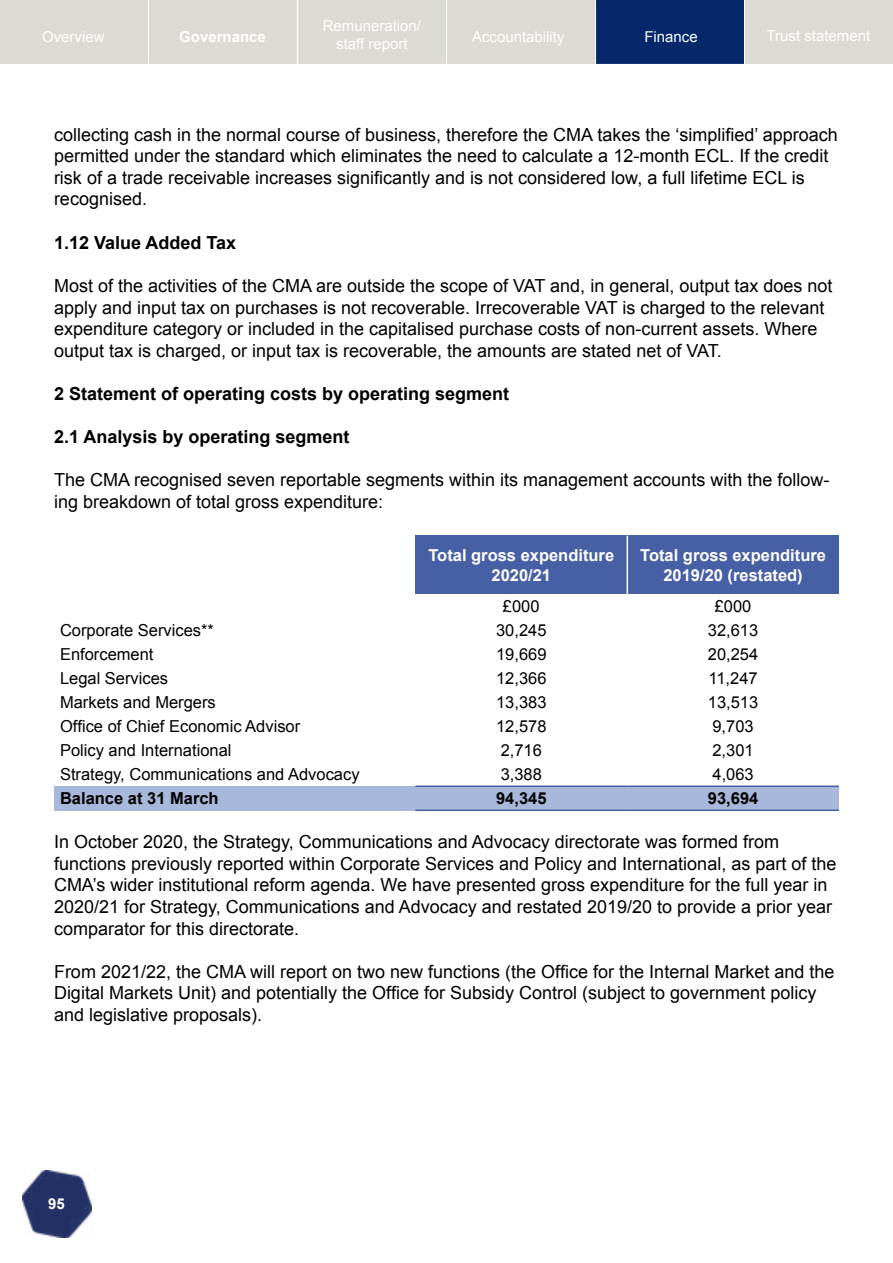
<style>
.page{position:relative;width:893px;height:1263px;background:#fff}
.page>*{position:absolute;margin:0;border:0;box-sizing:border-box;transform-origin:0 0}
.t1{font:18px/21.6px "Arial";color:#000}
.t2{font:18px/21.6px "Arial MT2";color:#000}
.t3{font:700 18px "Arial";color:#000}
.t4{font:16.5px/24px "Arial";color:#000}
.t5{font:700 16.5px "Arial";color:#fff}
.t6{font:16.5px "Arial MT2";color:#000}
.t7{font:700 16.5px/24px "Arial";color:#000}
.t8{font:15px/18px "Arial";color:#fff;text-align:center}
.t9{font:700 15px "Arial";color:#fff}
.s1{font-family:"Arial"}
.s2{font-weight:700}
.s3{font-weight:400}
</style>
<div class="page">
<img style="left:22px;top:1170px;width:69px;height:67px">
<div style="left:415px;top:535px;width:212px;height:59px;background:#475fa4"></div>
<div style="left:627px;top:535px;width:212px;height:59px;background:#475fa4"></div>
<div style="left:54px;top:786px;width:361px;height:24px;background:#a8b8da"></div>
<div style="left:415px;top:786px;width:212px;height:24px;background:#a8b8da"></div>
<div style="left:627px;top:786px;width:212px;height:24px;background:#a8b8da"></div>
<hr style="left:627px;top:535px;width:1px;height:59px;background:#fff">
<hr style="left:415px;top:785px;width:212px;height:2px;background:#475fa4">
<hr style="left:627px;top:785px;width:212px;height:2px;background:#475fa4">
<hr style="left:415px;top:809px;width:212px;height:2px;background:#475fa4">
<hr style="left:627px;top:809px;width:212px;height:2px;background:#475fa4">
<div style="left:1px;top:1px;width:146px;height:62px;background:#ddd9d5"></div>
<div style="left:0;top:0;width:148px;height:64px;border:2px solid #ddd9d5"></div>
<div style="left:150px;top:1px;width:146px;height:62px;background:#ddd9d5"></div>
<div style="left:149px;top:0;width:148px;height:64px;border:2px solid #ddd9d5"></div>
<div style="left:299px;top:1px;width:146px;height:62px;background:#ddd9d5"></div>
<div style="left:298px;top:0;width:148px;height:64px;border:2px solid #ddd9d5"></div>
<div style="left:448px;top:1px;width:146px;height:62px;background:#ddd9d5"></div>
<div style="left:447px;top:0;width:148px;height:64px;border:2px solid #ddd9d5"></div>
<div style="left:597px;top:1px;width:146px;height:62px;background:#042869"></div>
<div style="left:596px;top:0;width:148px;height:64px;border:2px solid #042869"></div>
<div style="left:746px;top:1px;width:146px;height:62px;background:#ddd9d5"></div>
<div style="left:745px;top:0;width:148px;height:64px;border:2px solid #ddd9d5"></div>
<p class="t8" style="left:42px;top:27px;width:64px">Overview</p>
<p class="t9" style="left:179px;top:26px;width:88px">Governance</p>
<p class="t8" style="left:323px;top:17px;width:100px">Remuneration/ staff report</p>
<p class="t8" style="left:472px;top:27px;width:94px">Accountability</p>
<p class="t8" style="left:644px;top:27px;width:55px">Finance</p>
<p class="t8" style="left:767px;top:27px;width:105px">Trust statement</p>
<p class="t2" style="left:54px;top:124px;width:785px">collecting cash in the normal course of business, therefore the CMA takes the ‘simplified’ approach <span class="s1">permitted under the standard which eliminates the need to calculate a 12-month ECL. If the credit </span>risk of a trade receivable increases significantly and is not considered low, a full lifetime ECL is <span class="s1">recognised.</span></p>
<h6 class="t3" style="left:54px;top:230px;width:184px">1.12 Value Added Tax</h6>
<p class="t1" style="left:54px;top:275px;width:780px">Most of the activities of the CMA are outside the scope of VAT and, in general, output tax does not apply and input tax on purchases is not recoverable. Irrecoverable VAT is charged to the relevant expenditure category or included in the capitalised purchase costs of non-current assets. Where output tax is charged, or input tax is recoverable, the amounts are stated net of VAT.</p>
<h5 class="t3" style="left:54px;top:382px;width:457px">2 Statement of operating costs by operating segment</h5>
<h6 class="t3" style="left:54px;top:425px;width:297px">2.1 Analysis by operating segment</h6>
<p class="t1" style="left:54px;top:469px;width:777px">The CMA recognised seven reportable segments within its management accounts with the follow&shy;ing breakdown of total gross expenditure:</p>
<p class="t5" style="left:428px;top:544px;width:187px">Total gross expenditure</p>
<p class="t5" style="left:640px;top:544px;width:187px">Total gross expenditure</p>
<p class="t5" style="left:491px;top:564px;width:61px">2020/21</p>
<p class="t5" style="left:663px;top:564px;width:141px">2019/20 (restated)</p>
<p class="t4" style="left:503px;top:594px;width:38px">£000</p>
<p class="t4" style="left:715px;top:594px;width:38px">£000</p>
<p class="t4" style="left:60px;top:618px;width:156px">Corporate Services**</p>
<p class="t4" style="left:496px;top:618px;width:52px">30,245</p>
<p class="t4" style="left:708px;top:618px;width:52px">32,613</p>
<p class="t4" style="left:60px;top:642px;width:95px">Enforcement</p>
<p class="t4" style="left:496px;top:642px;width:52px">19,669</p>
<p class="t4" style="left:708px;top:642px;width:52px">20,254</p>
<p class="t4" style="left:60px;top:667px;width:110px">Legal Services</p>
<p class="t4" style="left:496px;top:667px;width:52px">12,366</p>
<p class="t4" style="left:708px;top:667px;width:51px">11,247</p>
<p class="t4" style="left:60px;top:691px;width:157px">Markets and Mergers</p>
<p class="t4" style="left:496px;top:691px;width:52px">13,383</p>
<p class="t4" style="left:708px;top:691px;width:52px">13,513</p>
<p class="t6" style="left:60px;top:716px;width:242px">Office of Chief Economic Advisor</p>
<p class="t4" style="left:496px;top:715px;width:52px">12,578</p>
<p class="t4" style="left:712px;top:715px;width:43px">9,703</p>
<p class="t4" style="left:60px;top:739px;width:173px">Policy and International</p>
<p class="t4" style="left:501px;top:739px;width:43px">2,716</p>
<p class="t4" style="left:712px;top:739px;width:43px">2,301</p>
<p class="t4" style="left:60px;top:763px;width:301px">Strategy, Communications and Advocacy<br><span class="s2">Balance at 31 March</span></p>
<p class="t7" style="left:496px;top:763px;width:52px"><span class="s3">3,388<br></span>94,345</p>
<p class="t7" style="left:708px;top:763px;width:52px"><span class="s3">4,063<br></span>93,694</p>
<p class="t1" style="left:54px;top:831px;width:784px">In October 2020, the Strategy, Communications and Advocacy directorate was formed from functions previously reported within Corporate Services and Policy and International, as part of the CMA’s wider institutional reform agenda. We have presented gross expenditure for the full year in 2020/21 for Strategy, Communications and Advocacy and restated 2019/20 to provide a prior year comparator for this directorate.</p>
<p class="t2" style="left:54px;top:961px;width:782px">From 2021/22, the CMA will report on two new functions (the Office for the Internal Market and the<br>Digital Markets Unit) and potentially the Office for Subsidy Control (subject to government policy <span class="s1">and legislative proposals).</span></p>
<p class="t9" style="left:48px;top:1194px;width:18px">95</p>
</div>
